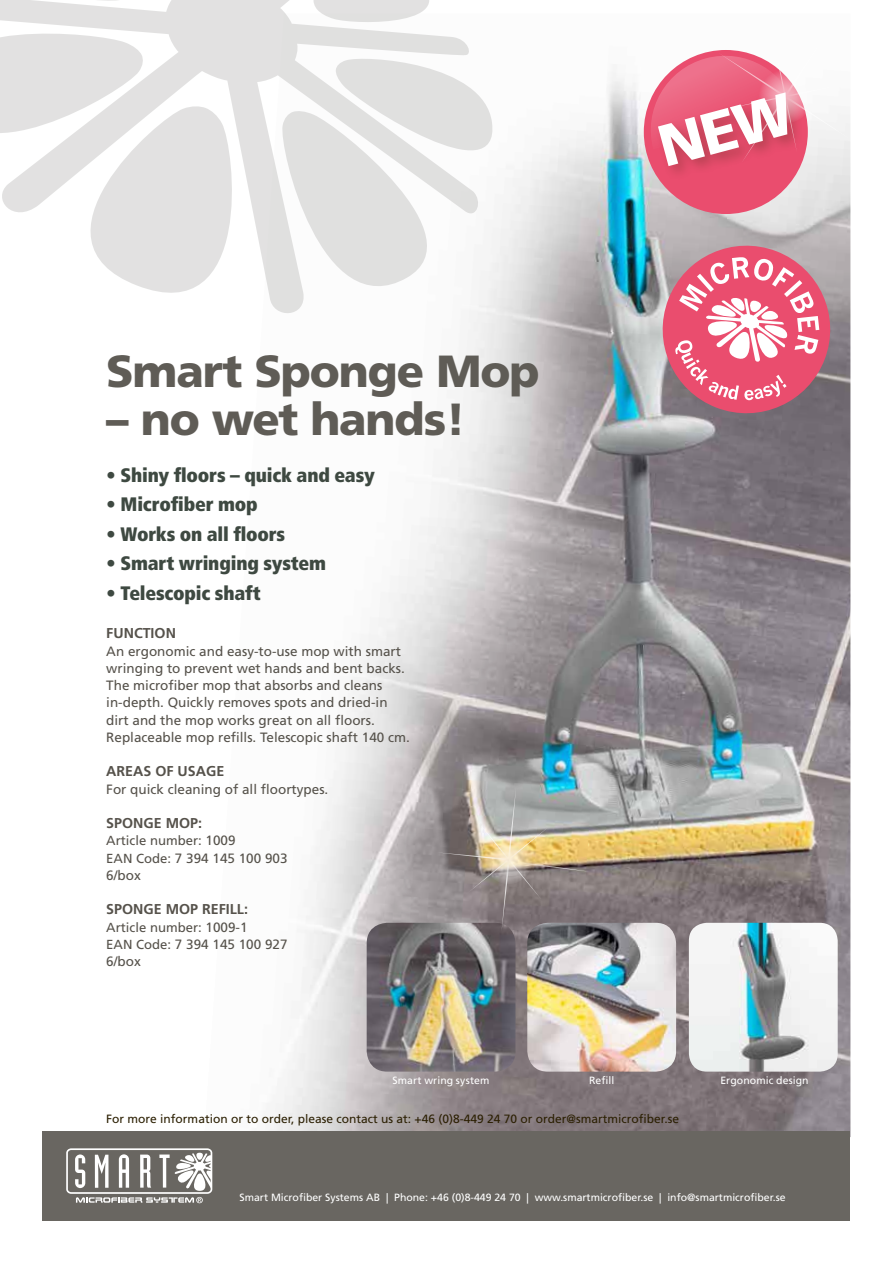
<style>
.page{position:relative;width:893px;height:1263px;background:#fff}
.page>*{position:absolute;margin:0;border:0;box-sizing:border-box;transform-origin:0 0}
.t1{font:900 45px "Frutiger";letter-spacing:-.025em;color:#5f5c56}
.t2{font:900 condensed 19.5px "Frutiger";letter-spacing:-.01em;color:#3e4941}
.t3{font:700 14.25px "Frutiger";color:#56524b}
.t4{font:13.5px/17.2px "Frutiger";color:#56524b}
.t5{font:13.2px "Frutiger";color:#56524b}
.t6{font:12px "Frutiger";color:#2c2003}
.t7{font:10.5px "Frutiger";color:#fff}
.s1{font-size:13.5px}
.s2{font-size:13.2px}
</style>
<div class="page">
<img style="left:269px;top:72px;width:581px;height:1059px">
<div style="left:43px;top:1131px;width:807px;height:89px;background:#696661"></div>
<svg style="left:66px;top:1148px;width:146px;height:55px"></svg>
<svg style="left:0;top:0;width:480px;height:315px"></svg>
<svg style="left:0;top:32px;width:233px;height:262px"></svg>
<svg style="left:0;top:0;width:136px;height:2px"></svg>
<svg style="left:313px;top:0;width:118px;height:24px"></svg>
<svg style="left:281px;top:57px;width:213px;height:231px"></svg>
<img style="left:689px;top:923px;width:149px;height:148px">
<img style="left:527px;top:923px;width:149px;height:148px">
<img style="left:367px;top:923px;width:148px;height:148px">
<img style="left:437px;top:787px;width:152px;height:145px">
<svg style="left:652px;top:235px;width:189px;height:189px;background:#d08495"></svg>
<div style="left:644px;top:50px;width:164px;height:164px;background:#ea4d6e;border-radius:50%"></div>
<div style="left:654px;top:89px;width:150px;height:93px;background:#2c2003;opacity:.25"></div>
<svg style="left:643px;top:50px;width:208px;height:116px"></svg>
<h1 class="t1" style="left:106px;top:344px;width:435px">Smart Sponge Mop</h1>
<h1 class="t1" style="left:106px;top:392px;width:361px">– no wet hands!</h1>
<h2 class="t2" style="left:106px;top:463px;width:270px">• Shiny floors – quick and easy</h2>
<h2 class="t2" style="left:106px;top:492px;width:153px">• Microfiber mop</h2>
<h2 class="t2" style="left:106px;top:522px;width:180px">• Works on all floors</h2>
<h2 class="t2" style="left:106px;top:551px;width:221px">• Smart wringing system</h2>
<h2 class="t2" style="left:106px;top:581px;width:156px">• Telescopic shaft</h2>
<p class="t3" style="left:106px;top:625px;width:71px">FUNCTION</p>
<p class="t4" style="left:106px;top:642px;width:305px">An ergonomic and easy-to-use mop with smart wringing to prevent wet hands and bent backs.<br>The microfiber mop that absorbs and cleans in-depth. Quickly removes spots and dried-in dirt and the mop works great on all floors.<br>Replaceable mop refills. Telescopic shaft 140 cm.</p>
<p class="t3" style="left:106px;top:763px;width:119px">AREAS OF USAGE</p>
<p class="t4" style="left:106px;top:780px;width:224px">For quick cleaning of all floortypes.</p>
<p class="t3" style="left:106px;top:815px;width:97px">SPONGE MOP:</p>
<p class="t5" style="left:106px;top:833px;width:131px">Article number: <span class="s1">1009</span></p>
<p class="t4" style="left:106px;top:849px;width:183px"><span class="s2">EAN Code:</span> 7 394 145 100 903<br>6/box</p>
<p class="t3" style="left:106px;top:901px;width:143px">SPONGE MOP REFILL:</p>
<p class="t5" style="left:106px;top:919px;width:143px">Article number: <span class="s1">1009-1</span></p>
<p class="t4" style="left:106px;top:935px;width:183px"><span class="s2">EAN Code:</span> 7 394 145 100 927<br>6/box</p>
<p class="t7" style="left:392px;top:1074px;width:98px">Smart wring system</p>
<p class="t7" style="left:589px;top:1074px;width:27px">Refill</p>
<p class="t7" style="left:720px;top:1074px;width:90px">Ergonomic design</p>
<p class="t6" style="left:106px;top:1112px;width:574px">For more information or to order, please contact us at: +46 (0)8-449 24 70 or order@smartmicrofiber.se</p>
<p class="t7" style="left:240px;top:1191px;width:548px">Smart Microfiber Systems AB | Phone: +46 (0)8-449 24 70 | www.smartmicrofiber.se | info@smartmicrofiber.se</p>
</div>
